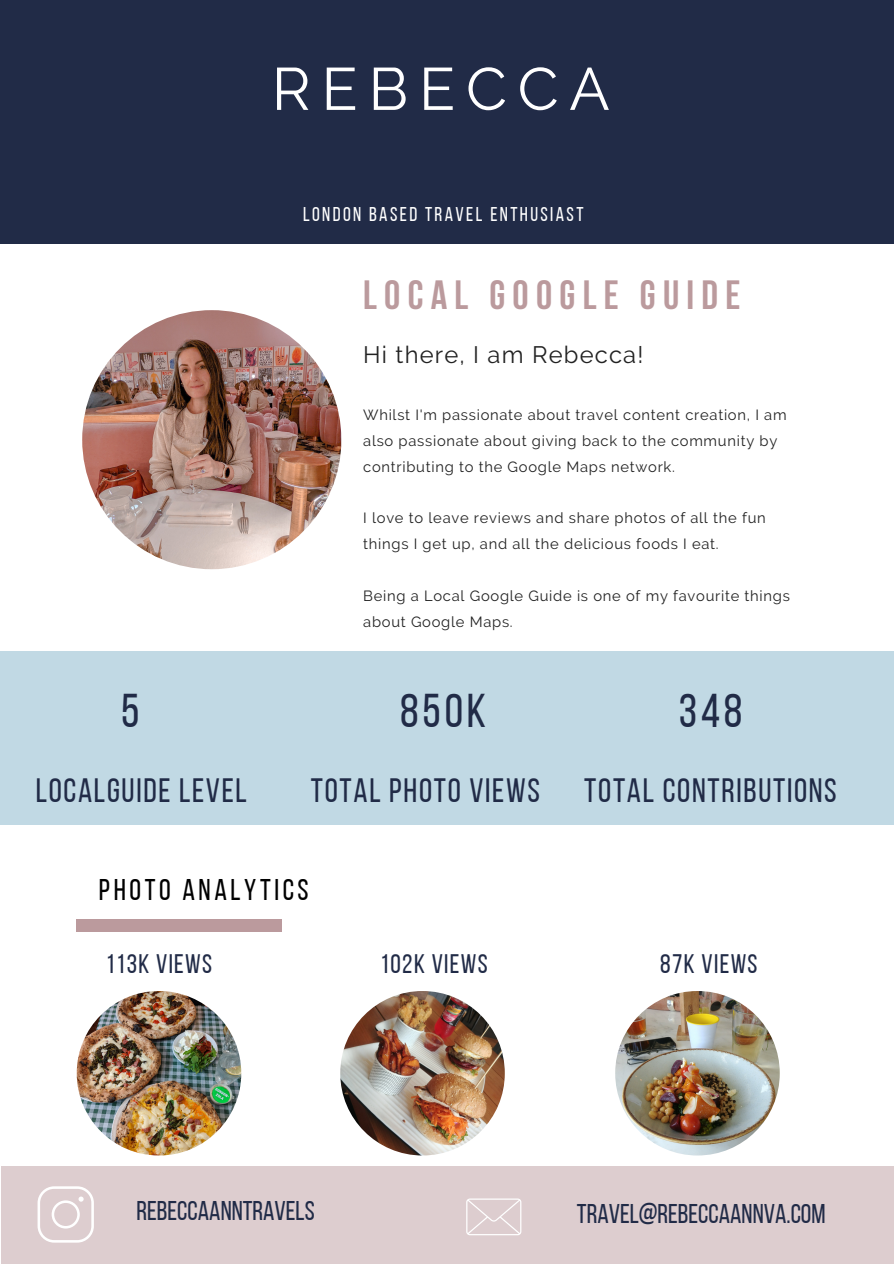
<style>
.page{position:relative;width:894px;height:1264px;background:#fff}
.page>*{position:absolute;margin:0;border:0;box-sizing:border-box;transform-origin:0 0}
.t1{font:59.55px "Raleway";letter-spacing:.18em;color:#fff}
.t2{font:47.25px "Bebas Neue";letter-spacing:.08em;color:#212b47}
.t3{font:700 40.65px "Bebas Neue";letter-spacing:.18em;color:#bb9a9d}
.t4{font:33.75px "Bebas Neue";letter-spacing:.05em;color:#212b47}
.t5{font:29.85px "Bebas Neue";letter-spacing:.12em;color:#000}
.t6{font:27px "Bebas Neue";color:#212b47}
.t7{font:26.7px "Bebas Neue";letter-spacing:.05em;color:#212b47}
.t8{font:23.7px "Raleway";letter-spacing:.05em;color:#222}
.t9{font:19.8px "Bebas Neue";letter-spacing:.12em;color:#fff}
.t10{font:14.7px/26px "Raleway";letter-spacing:.05em;color:#222}
</style>
<div class="page">
<div style="left:0;top:0;width:893px;height:244px;background:#212b47"></div>
<img style="left:82px;top:310px;width:259px;height:259px;border-radius:50%">
<div style="left:77px;top:919px;width:205px;height:12px;background:#bb9a9d"></div>
<img style="left:77px;top:991px;width:164px;height:164px;border-radius:50%">
<img style="left:340px;top:991px;width:164px;height:164px;border-radius:50%">
<img style="left:615px;top:991px;width:164px;height:164px;border-radius:50%">
<div style="left:0;top:651px;width:893px;height:173px;background:#c1d9e4"></div>
<div style="left:1px;top:1166px;width:892px;height:97px;background:#ddcdcf"></div>
<svg style="left:38px;top:1186px;width:56px;height:56px"></svg>
<svg style="left:466px;top:1198px;width:55px;height:37px"></svg>
<p class="t1" style="left:271px;top:54px;width:339px">REBECCA</p>
<p class="t9" style="left:303px;top:206px;width:282px">LONDON BASED TRAVEL ENTHUSIAST</p>
<p class="t3" style="left:363px;top:279px;width:379px">LOCAL GOOGLE GUIDE</p>
<p class="t8" style="left:363px;top:341px;width:281px">Hi there, I am Rebecca!</p>
<p class="t10" style="left:363px;top:401px;width:424px">Whilst I'm passionate about travel content creation, I am also passionate about giving back to the community by contributing to the Google Maps network.</p>
<p class="t10" style="left:363px;top:505px;width:404px">I love to leave reviews and share photos of all the fun things I get up, and all the delicious foods I eat.</p>
<p class="t10" style="left:363px;top:583px;width:428px">Being a Local Google Guide is one of my favourite things about Google Maps.</p>
<p class="t2" style="left:121px;top:691px;width:20px">5</p>
<p class="t2" style="left:400px;top:691px;width:87px">850K</p>
<p class="t2" style="left:678px;top:691px;width:65px">348</p>
<p class="t4" style="left:36px;top:776px;width:213px">LOCALGUIDE LEVEL</p>
<p class="t4" style="left:311px;top:776px;width:230px">TOTAL PHOTO VIEWS</p>
<p class="t4" style="left:584px;top:776px;width:254px">TOTAL CONTRIBUTIONS</p>
<p class="t5" style="left:99px;top:877px;width:211px">PHOTO ANALYTICS</p>
<p class="t7" style="left:106px;top:953px;width:108px">113K VIEWS</p>
<p class="t7" style="left:380px;top:953px;width:109px">102K VIEWS</p>
<p class="t7" style="left:660px;top:953px;width:99px">87K VIEWS</p>
<p class="t6" style="left:136px;top:1200px;width:180px">REBECCAANNTRAVELS</p>
<p class="t6" style="left:576px;top:1203px;width:250px">TRAVEL@REBECCAANNVA.COM</p>
</div>
